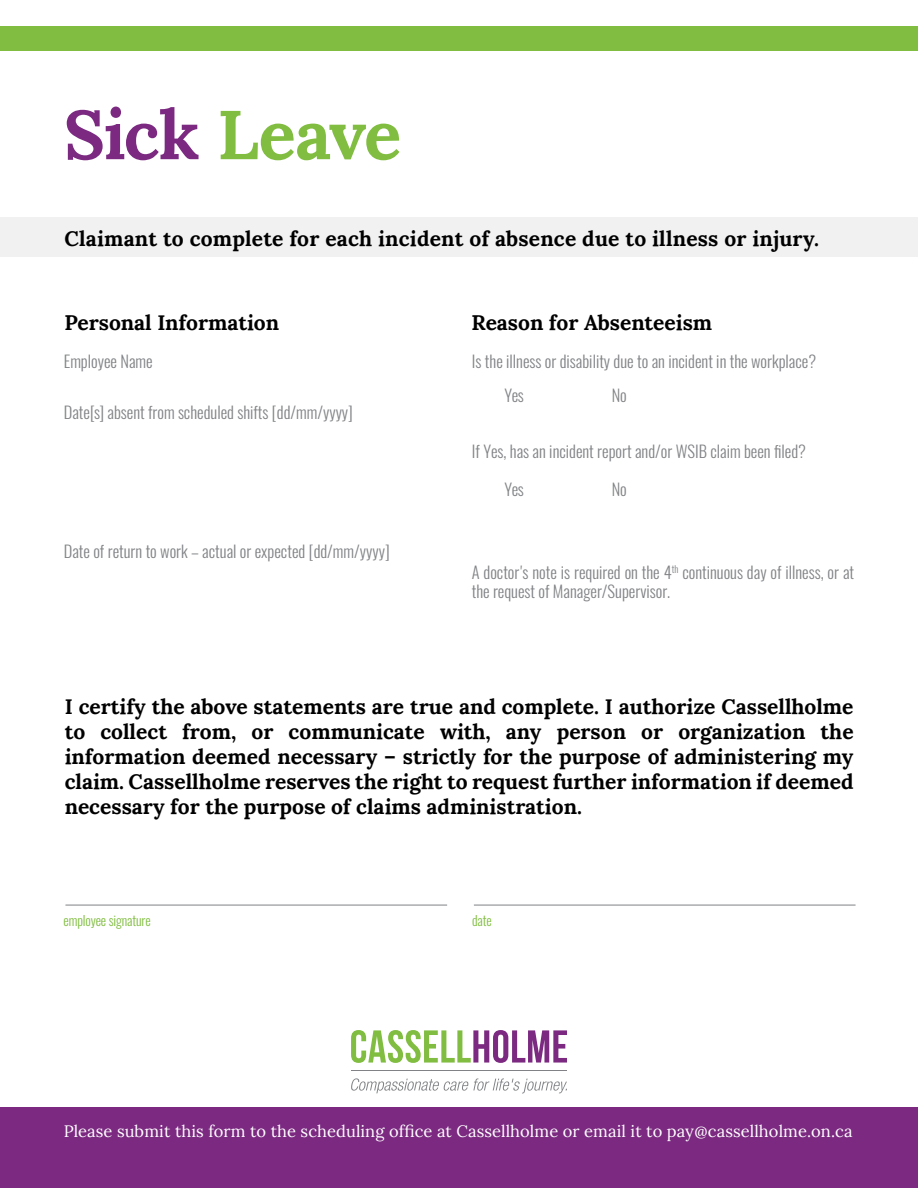
<style>
.page{position:relative;width:918px;height:1188px;background:#fff}
.page>*{position:absolute;margin:0;border:0;box-sizing:border-box;transform-origin:0 0}
.t1{font:700 69px "Lora";letter-spacing:-.025em;color:#81bd41}
.t2{font:700 21px/25.2px "Lora";color:#000;text-align:justify}
.t3{font:300 16.5px/19.5px "Oswald";color:#808285}
.t4{font:16.5px "Lora";letter-spacing:.005em;color:#fff}
.t5{font:300 13.5px "Oswald";letter-spacing:-.01em;color:#81bd41}
.s1{color:#7b2981}
</style>
<div class="page">
<div style="left:0;top:1108px;width:918px;height:80px;background:#7b2981"></div>
<div style="left:0;top:27px;width:918px;height:24px;background:#81bd41"></div>
<hr style="left:65px;top:905px;width:382px;height:1px;background:#808285">
<hr style="left:474px;top:905px;width:382px;height:1px;background:#808285">
<div style="left:0;top:217px;width:918px;height:39px;background:#f1f1f2"></div>
<svg style="left:351px;top:1030px;width:216px;height:33px"></svg>
<svg style="left:351px;top:1078px;width:216px;height:16px"></svg>
<hr style="left:351px;top:1070px;width:216px;height:1px;background:#808285">
<h1 class="t1" style="left:64px;top:76px;width:339px"><span class="s1">Sick</span> Leave</h1>
<p class="t2" style="left:65px;top:224px;width:756px">Claimant to complete for each incident of absence due to illness or injury.</p>
<p class="t2" style="left:65px;top:308px;width:216px">Personal Information</p>
<p class="t3" style="left:64px;top:351px;width:90px">Employee Name</p>
<p class="t3" style="left:64px;top:402px;width:291px">Date[s] absent from scheduled shifts [dd/mm/yyyy]</p>
<p class="t3" style="left:64px;top:542px;width:327px">Date of return to work – actual or expected [dd/mm/yyyy]</p>
<p class="t2" style="left:472px;top:308px;width:242px">Reason for Absenteeism</p>
<p class="t3" style="left:472px;top:351px;width:346px">Is the illness or disability due to an incident in the workplace?</p>
<p class="t3" style="left:504px;top:385px;width:21px">Yes</p>
<p class="t3" style="left:612px;top:385px;width:16px">No</p>
<p class="t3" style="left:472px;top:442px;width:336px">If Yes, has an incident report and/or WSIB claim been filed?</p>
<p class="t3" style="left:504px;top:479px;width:21px">Yes</p>
<p class="t3" style="left:612px;top:479px;width:16px">No</p>
<p class="t3" style="left:472px;top:563px;width:384px">A doctor's note is required on the 4<sup>th</sup> continuous day of illness, or at the request of Manager/Supervisor.</p>
<p class="t2" style="left:65px;top:691px;width:790px">I certify the above statements are true and complete. I authorize Cassellholme to collect from, or communicate with, any person or organization the information deemed necessary – strictly for the purpose of administering my claim. Cassellholme reserves the right to request further information if deemed necessary for the purpose of claims administration.</p>
<p class="t5" style="left:64px;top:912px;width:89px">employee signature</p>
<p class="t5" style="left:472px;top:912px;width:21px">date</p>
<p class="t4" style="left:64px;top:1118px;width:790px">Please submit this form to the scheduling office at Cassellholme or email it to pay@cassellholme.on.ca</p>
</div>
